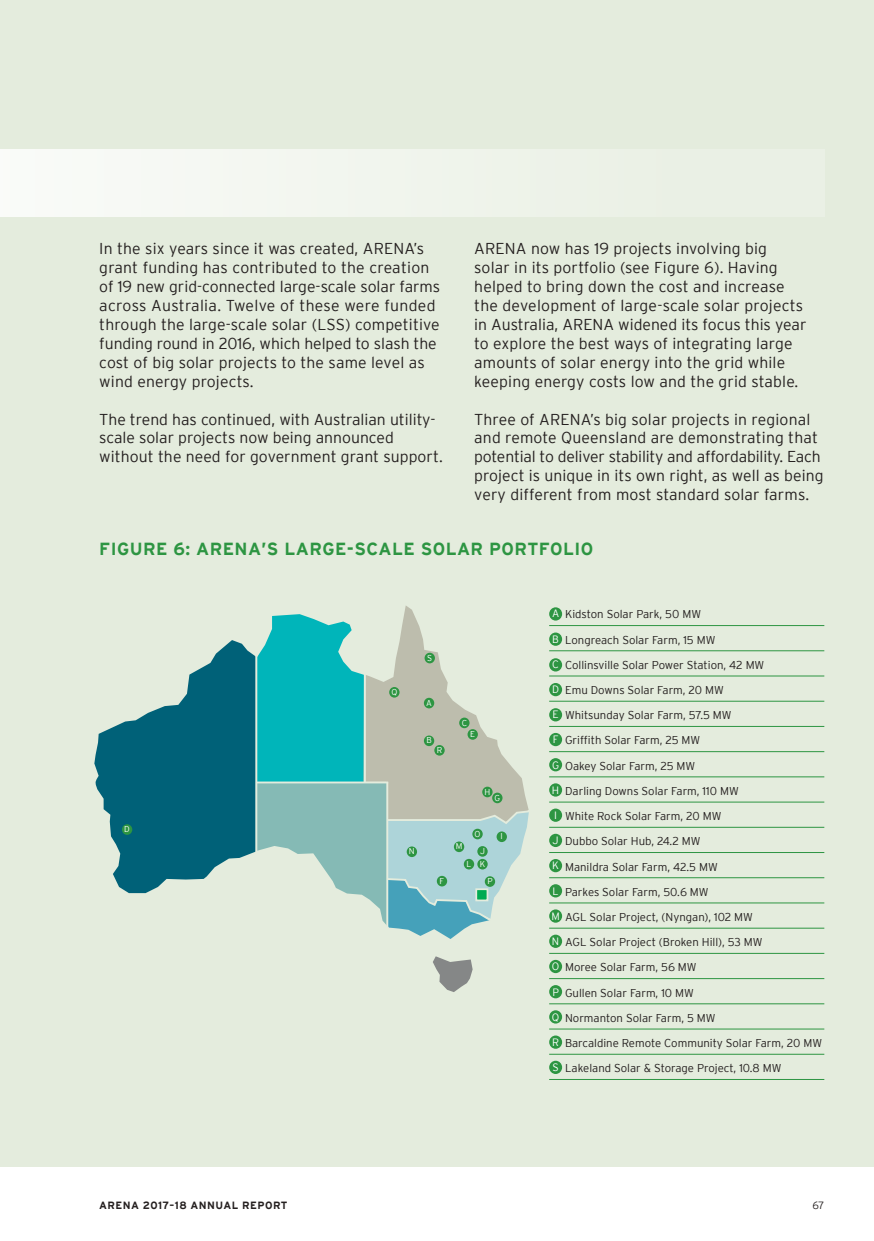
<style>
.page{position:relative;width:874px;height:1241px;background:#fff}
.page>*{position:absolute;margin:0;border:0;box-sizing:border-box;transform-origin:0 0}
.t1{font:700 17.5px "Interstate";letter-spacing:.025em;color:#2d9542}
.t2{font:300 15.75px/18.9px "Interstate";letter-spacing:.005em;color:#241f1f}
.t3{font:300 11.38px "Interstate";color:#241f1f}
.t4{font:700 10.5px "Interstate";letter-spacing:.04em;color:#241f1f}
.t5{font:300 10.5px "Interstate";color:#241f1f}
.t6{font:300 8.58px "Interstate";color:#fff}
.s1{font-size:10.67px;color:#fff}
</style>
<div class="page">
<div style="left:0;top:0;width:873px;height:1166px;background:#e4ecdd"></div>
<hr style="left:549px;top:625px;width:274px;height:1px;background:#2d9542">
<hr style="left:549px;top:650px;width:274px;height:1px;background:#2d9542">
<hr style="left:549px;top:675px;width:274px;height:1px;background:#2d9542">
<hr style="left:549px;top:700px;width:274px;height:1px;background:#2d9542">
<hr style="left:549px;top:726px;width:274px;height:1px;background:#2d9542">
<hr style="left:549px;top:751px;width:274px;height:1px;background:#2d9542">
<hr style="left:549px;top:776px;width:274px;height:1px;background:#2d9542">
<hr style="left:549px;top:801px;width:274px;height:1px;background:#2d9542">
<hr style="left:549px;top:826px;width:274px;height:1px;background:#2d9542">
<hr style="left:549px;top:852px;width:274px;height:1px;background:#2d9542">
<hr style="left:549px;top:877px;width:274px;height:1px;background:#2d9542">
<hr style="left:549px;top:902px;width:274px;height:1px;background:#2d9542">
<hr style="left:549px;top:927px;width:274px;height:1px;background:#2d9542">
<hr style="left:549px;top:952px;width:274px;height:1px;background:#2d9542">
<hr style="left:549px;top:978px;width:274px;height:1px;background:#2d9542">
<hr style="left:549px;top:1003px;width:274px;height:1px;background:#2d9542">
<hr style="left:549px;top:1028px;width:274px;height:1px;background:#2d9542">
<hr style="left:549px;top:1053px;width:274px;height:1px;background:#2d9542">
<hr style="left:549px;top:1078px;width:274px;height:1px;background:#2d9542">
<div style="left:549px;top:607px;width:13px;height:13px;background:#2d9542;border-radius:50%"></div>
<div style="left:549px;top:632px;width:13px;height:13px;background:#2d9542;border-radius:50%"></div>
<div style="left:549px;top:658px;width:13px;height:13px;background:#2d9542;border-radius:50%"></div>
<div style="left:549px;top:683px;width:13px;height:13px;background:#2d9542;border-radius:50%"></div>
<div style="left:549px;top:708px;width:13px;height:13px;background:#2d9542;border-radius:50%"></div>
<div style="left:549px;top:732px;width:13px;height:14px;background:#2d9542;border-radius:50%"></div>
<div style="left:549px;top:758px;width:13px;height:13px;background:#2d9542;border-radius:50%"></div>
<div style="left:549px;top:783px;width:13px;height:13px;background:#2d9542;border-radius:50%"></div>
<div style="left:549px;top:808px;width:13px;height:13px;background:#2d9542;border-radius:50%"></div>
<div style="left:549px;top:833px;width:13px;height:13px;background:#2d9542;border-radius:50%"></div>
<div style="left:549px;top:858px;width:13px;height:14px;background:#2d9542;border-radius:50%"></div>
<div style="left:549px;top:884px;width:13px;height:13px;background:#2d9542;border-radius:50%"></div>
<div style="left:549px;top:909px;width:13px;height:13px;background:#2d9542;border-radius:50%"></div>
<div style="left:549px;top:934px;width:13px;height:13px;background:#2d9542;border-radius:50%"></div>
<div style="left:549px;top:959px;width:13px;height:13px;background:#2d9542;border-radius:50%"></div>
<div style="left:549px;top:984px;width:13px;height:14px;background:#2d9542;border-radius:50%"></div>
<div style="left:549px;top:1010px;width:13px;height:13px;background:#2d9542;border-radius:50%"></div>
<div style="left:549px;top:1035px;width:13px;height:13px;background:#2d9542;border-radius:50%"></div>
<div style="left:549px;top:1060px;width:13px;height:13px;background:#2d9542;border-radius:50%"></div>
<svg style="left:433px;top:956px;width:39px;height:35px"></svg>
<svg style="left:94px;top:606px;width:435px;height:332px"></svg>
<hr style="left:363px;top:662px;width:2px;height:120px;background:#e4ecdd">
<hr style="left:255px;top:646px;width:2px;height:213px;background:#e4ecdd">
<hr style="left:386px;top:782px;width:2px;height:150px;background:#e4ecdd">
<hr style="left:256px;top:781px;width:132px;height:2px;background:#e4ecdd">
<svg style="left:423px;top:697px;width:11px;height:11px"></svg>
<div style="left:389px;top:687px;width:10px;height:10px;background:#2d9542;border-radius:50%"></div>
<div style="left:434px;top:745px;width:10px;height:10px;background:#2d9542;border-radius:50%"></div>
<div style="left:423px;top:735px;width:11px;height:11px;background:#2d9542;border-radius:50%"></div>
<svg style="left:436px;top:875px;width:11px;height:11px"></svg>
<div style="left:122px;top:824px;width:10px;height:10px;background:#2d9542;border-radius:50%"></div>
<div style="left:459px;top:717px;width:10px;height:11px;background:#2d9542;border-radius:50%"></div>
<div style="left:467px;top:729px;width:10px;height:10px;background:#2d9542;border-radius:50%"></div>
<div style="left:492px;top:792px;width:10px;height:11px;background:#2d9542;border-radius:50%"></div>
<div style="left:482px;top:786px;width:10px;height:11px;background:#2d9542;border-radius:50%"></div>
<div style="left:496px;top:831px;width:10px;height:11px;background:#2d9542;border-radius:50%"></div>
<div style="left:477px;top:846px;width:10px;height:10px;background:#2d9542;border-radius:50%"></div>
<div style="left:472px;top:828px;width:10px;height:11px;background:#2d9542;border-radius:50%"></div>
<div style="left:477px;top:858px;width:10px;height:11px;background:#2d9542;border-radius:50%"></div>
<div style="left:484px;top:876px;width:11px;height:10px;background:#2d9542;border-radius:50%"></div>
<svg style="left:463px;top:858px;width:11px;height:11px"></svg>
<div style="left:453px;top:841px;width:11px;height:11px;background:#2d9542;border-radius:50%"></div>
<div style="left:406px;top:846px;width:11px;height:11px;background:#2d9542;border-radius:50%"></div>
<div style="left:424px;top:652px;width:10px;height:11px;background:#2d9542;border-radius:50%"></div>
<div style="left:0;top:149px;width:823px;height:68px;background:#f0f4ed"></div>
<p class="t2" style="left:99px;top:239px;width:342px">In the six years since it was created, ARENA’s grant funding has contributed to the creation of 19 new grid-connected large-scale solar farms across Australia. Twelve of these were funded through the large-scale solar (LSS) competitive funding round in 2016, which helped to slash the cost of big solar projects to the same level as wind energy projects.</p>
<p class="t2" style="left:99px;top:409px;width:345px">The trend has continued, with Australian utility&shy;scale solar projects now being announced without the need for government grant support.</p>
<p class="t2" style="left:474px;top:239px;width:333px">ARENA now has 19 projects involving big solar in its portfolio (see Figure 6). Having helped to bring down the cost and increase the development of large-scale solar projects in Australia, ARENA widened its focus this year to explore the best ways of integrating large amounts of solar energy into the grid while keeping energy costs low and the grid stable.</p>
<p class="t2" style="left:474px;top:409px;width:350px">Three of ARENA’s big solar projects in regional and remote Queensland are demonstrating that potential to deliver stability and affordability. Each project is unique in its own right, as well as being very different from most standard solar farms.</p>
<p class="t1" style="left:99px;top:539px;width:495px">FIGURE 6: ARENA’S LARGE-SCALE SOLAR PORTFOLIO</p>
<p class="t6" style="left:124px;top:824px;width:7px">D</p>
<p class="t6" style="left:391px;top:687px;width:7px">Q</p>
<p class="t6" style="left:427px;top:652px;width:7px">S</p>
<p class="t6" style="left:426px;top:697px;width:7px">A</p>
<p class="t6" style="left:426px;top:735px;width:7px">B</p>
<p class="t6" style="left:436px;top:745px;width:7px">R</p>
<p class="t6" style="left:461px;top:717px;width:7px">C</p>
<p class="t6" style="left:470px;top:729px;width:6px">E</p>
<p class="t6" style="left:409px;top:846px;width:7px">N</p>
<p class="t6" style="left:439px;top:875px;width:6px">F</p>
<p class="t6" style="left:484px;top:786px;width:7px">H</p>
<p class="t6" style="left:494px;top:792px;width:7px">G</p>
<p class="t6" style="left:455px;top:841px;width:8px">M</p>
<p class="t6" style="left:474px;top:828px;width:7px">O</p>
<p class="t6" style="left:480px;top:846px;width:6px">J</p>
<p class="t6" style="left:466px;top:858px;width:6px">L</p>
<p class="t6" style="left:479px;top:858px;width:7px">K</p>
<p class="t6" style="left:487px;top:876px;width:7px">P</p>
<p class="t6" style="left:500px;top:831px;width:4px">I</p>
<p class="t3" style="left:551px;top:608px;width:150px"><span class="s1">A</span> Kidston Solar Park, 50 MW</p>
<p class="t3" style="left:552px;top:633px;width:165px"><span class="s1">B</span> Longreach Solar Farm, 15 MW</p>
<p class="t3" style="left:552px;top:658px;width:213px"><span class="s1">C</span> Collinsville Solar Power Station, 42 MW</p>
<p class="t3" style="left:552px;top:683px;width:173px"><span class="s1">D</span> Emu Downs Solar Farm, 20 MW</p>
<p class="t3" style="left:552px;top:708px;width:180px"><span class="s1">E</span> Whitsunday Solar Farm, 57.5 MW</p>
<p class="t3" style="left:552px;top:734px;width:149px"><span class="s1">F</span> Griffith Solar Farm, 25 MW</p>
<p class="t3" style="left:552px;top:759px;width:145px"><span class="s1">G</span> Oakey Solar Farm, 25 MW</p>
<p class="t3" style="left:551px;top:784px;width:188px"><span class="s1">H</span> Darling Downs Solar Farm, 110 MW</p>
<p class="t3" style="left:554px;top:809px;width:169px"><span class="s1">I</span> White Rock Solar Farm, 20 MW</p>
<p class="t3" style="left:552px;top:834px;width:149px"><span class="s1">J</span> Dubbo Solar Hub, 24.2 MW</p>
<p class="t3" style="left:552px;top:860px;width:167px"><span class="s1">K</span> Manildra Solar Farm, 42.5 MW</p>
<p class="t3" style="left:552px;top:885px;width:157px"><span class="s1">L</span> Parkes Solar Farm, 50.6 MW</p>
<p class="t3" style="left:551px;top:910px;width:203px"><span class="s1">M</span> AGL Solar Project, (Nyngan), 102 MW</p>
<p class="t3" style="left:551px;top:935px;width:212px"><span class="s1">N</span> AGL Solar Project (Broken Hill), 53 MW</p>
<p class="t3" style="left:551px;top:960px;width:146px"><span class="s1">O</span> Moree Solar Farm, 56 MW</p>
<p class="t3" style="left:552px;top:986px;width:143px"><span class="s1">P</span> Gullen Solar Farm, 10 MW</p>
<p class="t3" style="left:551px;top:1011px;width:165px"><span class="s1">Q</span> Normanton Solar Farm, 5 MW</p>
<p class="t3" style="left:552px;top:1036px;width:271px"><span class="s1">R</span> Barcaldine Remote Community Solar Farm, 20 MW</p>
<p class="t3" style="left:552px;top:1061px;width:230px"><span class="s1">S</span> Lakeland Solar &amp; Storage Project, 10.8 MW</p>
<p class="t4" style="left:99px;top:1198px;width:190px">ARENA 2017–18 ANNUAL REPORT</p>
<p class="t5" style="left:812px;top:1198px;width:13px">67</p>
</div>
